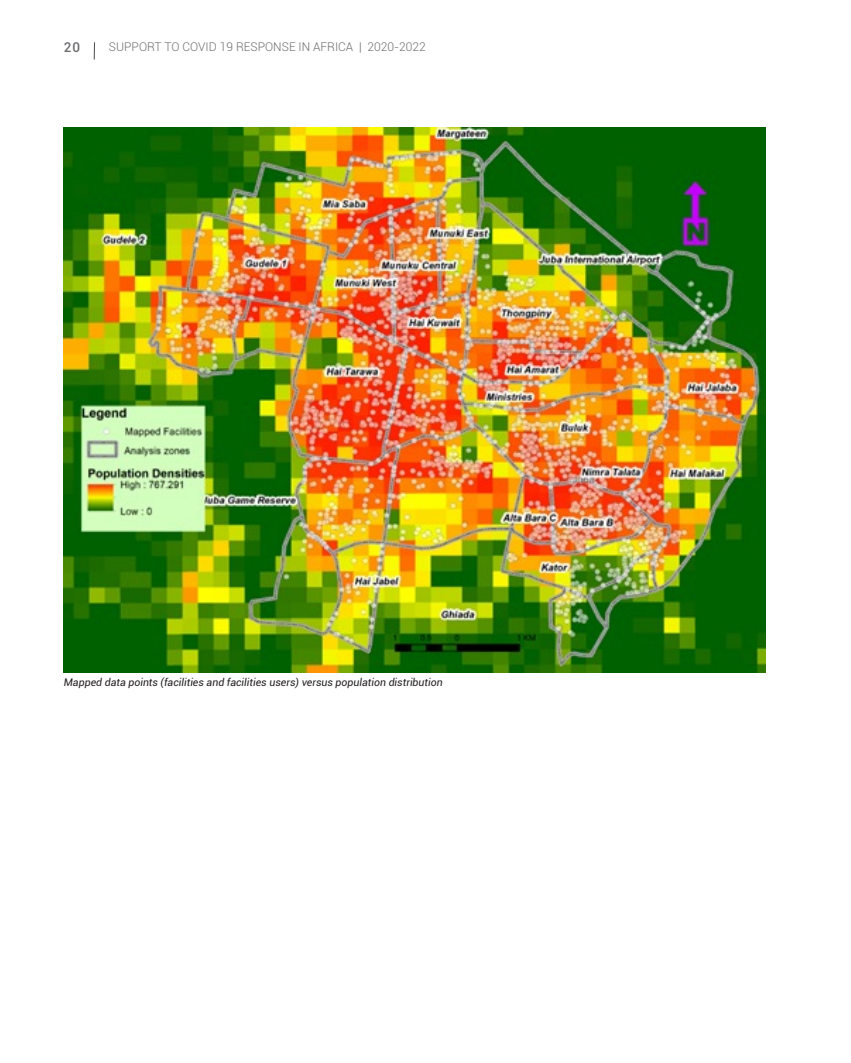
<style>
.page{position:relative;width:851px;height:1063px;background:#fff}
.page>*{position:absolute;margin:0;border:0;box-sizing:border-box;transform-origin:0 0}
.t1{font:500 13.5px "Roboto";color:#6c6d70}
.t2{font:300 12px "Roboto";color:#6c6d70}
.Ind_01{font:italic 10.5px "Roboto";color:#231f20}
</style>
<div class="page">
<svg style="left:94px;top:42px;width:1px;height:18px"></svg>
<img style="left:64px;top:128px;width:701px;height:544px">
<p class="t1" style="left:64px;top:38px;width:18px">20</p>
<p class="t2" style="left:109px;top:39px;width:318px">SUPPORT TO COVID 19 RESPONSE IN AFRICA | 2020-2022</p>
<p class="Ind_01" style="left:64px;top:675px;width:380px">Mapped data points (facilities and facilities users) versus population distribution</p>
</div>
